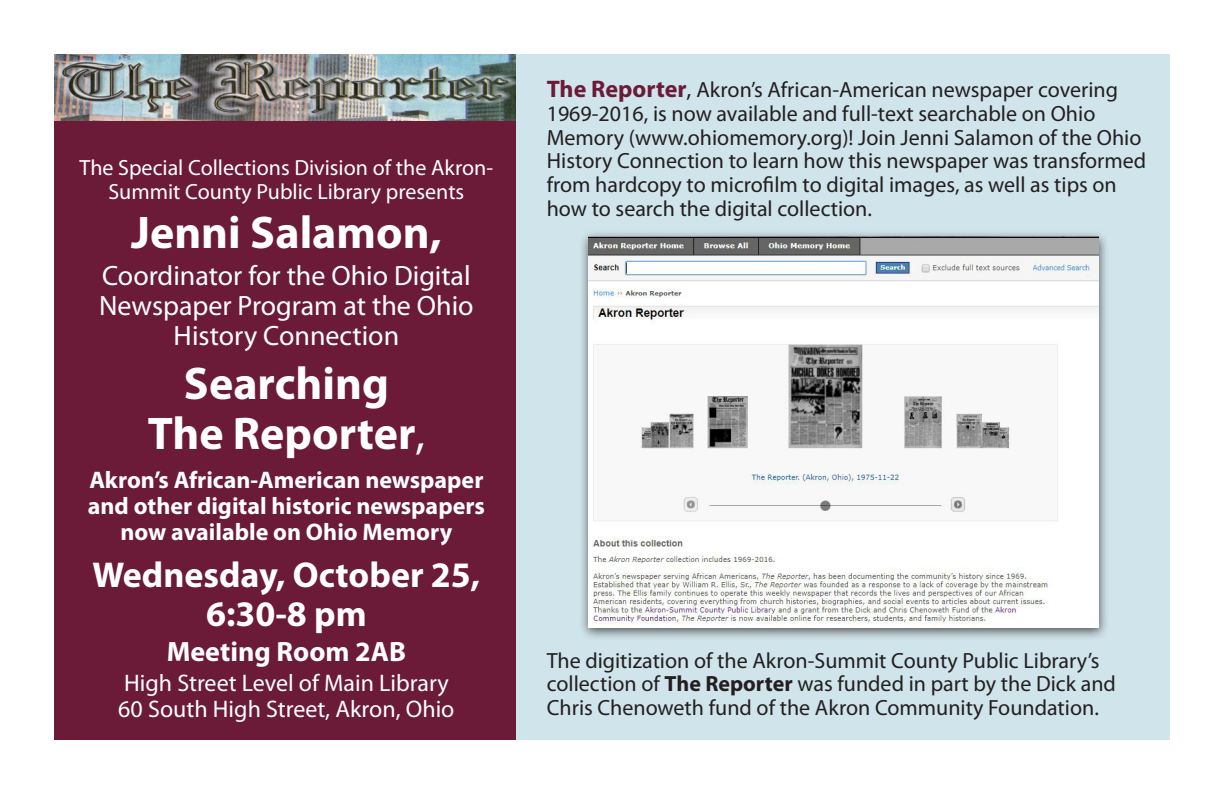
<style>
.page{position:relative;width:1224px;height:790px;background:#fff}
.page>*{position:absolute;margin:0;border:0;box-sizing:border-box;transform-origin:0 0}
.t1{font:700 46px/49.6px "Myriad Pro";color:#fff;text-align:center}
.t2{font:700 36px/38.8px "Myriad Pro";color:#fff;text-align:center}
.t3{font:28px/30.2px "Myriad Pro";color:#fff;text-align:center}
.t4{font:700 28px "Myriad Pro";color:#fff}
.t5{font:700 24px/26px "Myriad Pro";color:#fff;text-align:center}
.t6{font:24px "Myriad Pro";color:#fff}
.t7{font:22px/23.8px "Myriad Pro";color:#231f20}
.t8{font:22px/23.8px "Myriad Pro";color:#fff;text-align:center}
.s1{font-weight:400}
.s2{font-weight:700;font-size:24px;color:#6b1a37}
.s3{font-size:24px}
.s4{font-weight:700}
</style>
<div class="page">
<div style="left:516px;top:54px;width:654px;height:685px;background:#d0e4eb"></div>
<div style="left:54px;top:54px;width:462px;height:685px;background:#6b1a37"></div>
<img style="left:54px;top:54px;width:462px;height:66px">
<div style="left:579px;top:230px;width:530px;height:411px;background:#231f20;opacity:.75"></div>
<img style="left:589px;top:236px;width:510px;height:391px">
<p class="t8" style="left:80px;top:155px;width:415px">The Special Collections Division of the Akron-<br>Summit County Public Library presents</p>
<p class="t1" style="left:131px;top:206px;width:312px">Jenni Salamon,</p>
<p class="t3" style="left:99px;top:260px;width:376px">Coordinator for the Ohio Digital<br>Newspaper Program at the Ohio<br>History Connection</p>
<p class="t1" style="left:148px;top:357px;width:279px">Searching<br>The Reporter<span class="s1">,</span></p>
<p class="t5" style="left:88px;top:466px;width:399px">Akron’s African-American newspaper and other digital historic newspapers now available on Ohio Memory</p>
<p class="t2" style="left:93px;top:554px;width:389px">Wednesday, October 25,<br>6:30-8 pm</p>
<p class="t4" style="left:167px;top:633px;width:241px">Meeting Room 2AB</p>
<p class="t6" style="left:124px;top:668px;width:326px">High Street Level of Main Library</p>
<p class="t6" style="left:118px;top:694px;width:338px">60 South High Street, Akron, Ohio</p>
<p class="t7" style="left:547px;top:77px;width:601px"><span class="s2">The Reporter</span><span class="s3">,</span> Akron’s African-American newspaper covering 1969-2016, is now available and full-text searchable on Ohio Memory (www.ohiomemory.org)! Join Jenni Salamon of the Ohio History Connection to learn how this newspaper was transformed from hardcopy to microfilm to digital images, as well as tips on how to search the digital collection.</p>
<p class="t7" style="left:547px;top:647px;width:571px">The digitization of the Akron-Summit County Public Library’s collection of <span class="s4">The Reporter</span> was funded in part by the Dick and<br>Chris Chenoweth fund of the Akron Community Foundation.</p>
</div>
